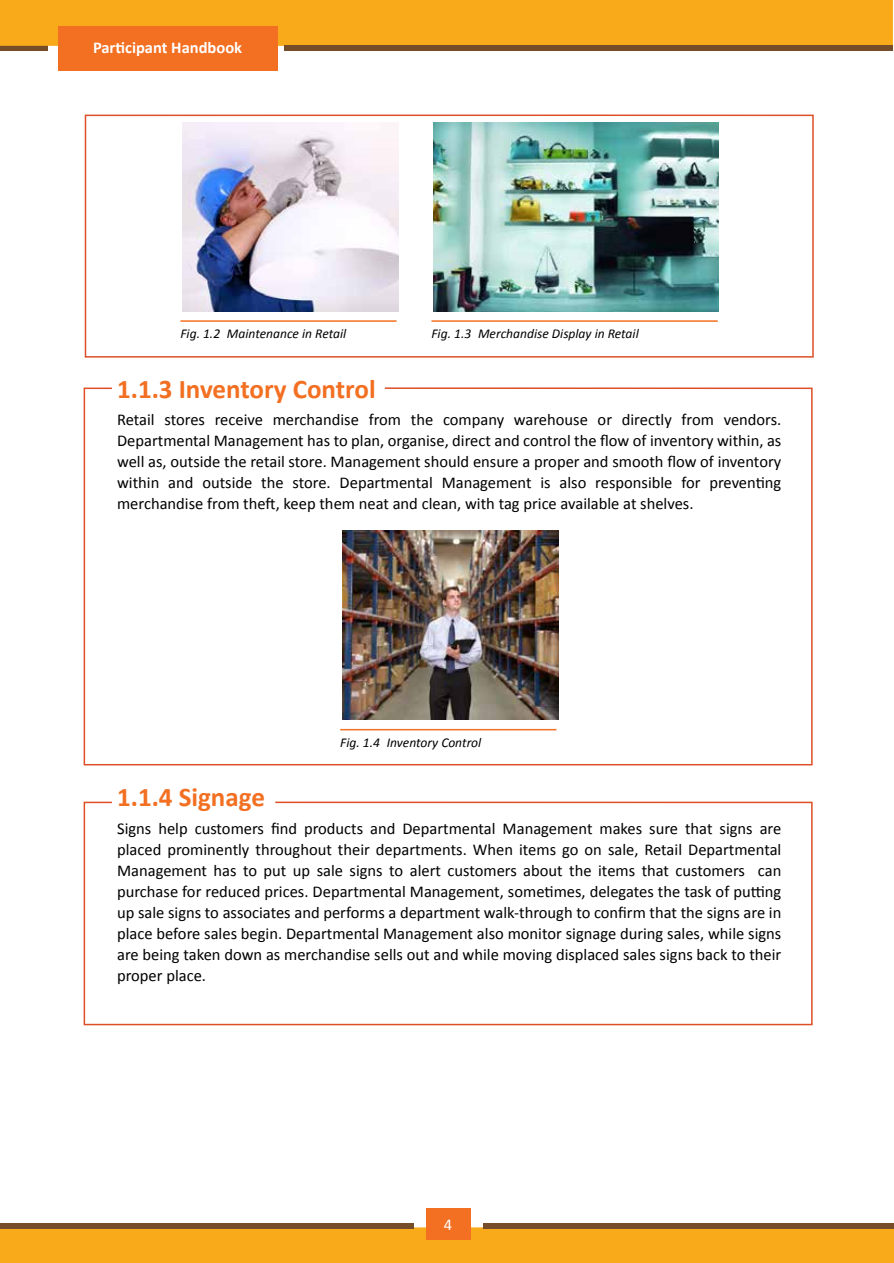
<style>
.page{position:relative;width:894px;height:1263px;background:#fff}
.page>*{position:absolute;margin:0;border:0;box-sizing:border-box;transform-origin:0 0}
.t1{font:700 27px "Calibri";color:#f36f21}
.t2{font:16.5px/21px "Calibri";color:#000;text-align:justify}
.t3{font:700 16.5px "Calibri";color:#fff}
.t4{font:16.5px "Calibri";color:#fff}
.t5{font:italic 13.5px "Calibri";color:#000}
</style>
<div class="page">
<div style="left:0;top:1227px;width:894px;height:36px;background:#f8aa1b"></div>
<div style="left:0;top:1223px;width:413px;height:5px;background:#754d29"></div>
<div style="left:483px;top:1223px;width:410px;height:5px;background:#754d29"></div>
<div style="left:426px;top:1208px;width:44px;height:31px;background:#f36f21"></div>
<div style="left:0;top:46px;width:48px;height:5px;background:#754d29"></div>
<div style="left:0;top:0;width:892px;height:46px;background:#f8aa1b"></div>
<div style="left:284px;top:45px;width:608px;height:5px;background:#754d29"></div>
<div style="left:58px;top:26px;width:219px;height:44px;background:#f36f21"></div>
<img style="left:84px;top:114px;width:730px;height:244px">
<svg style="left:83px;top:801px;width:730px;height:225px"></svg>
<svg style="left:83px;top:387px;width:730px;height:379px"></svg>
<p class="t3" style="left:93px;top:37px;width:151px">Participant Handbook</p>
<p class="t5" style="left:180px;top:324px;width:167px">Fig. 1.2 Maintenance in Retail</p>
<p class="t5" style="left:431px;top:324px;width:209px">Fig. 1.3 Merchandise Display in Retail</p>
<h1 class="t1" style="left:117px;top:371px;width:260px">1.1.3 Inventory Control</h1>
<p class="t2" style="left:117px;top:409px;width:665px">Retail stores receive merchandise from the company warehouse or directly from vendors.<br>Departmental Management has to plan, organise, direct and control the flow of inventory within, as well as, outside the retail store. Management should ensure a proper and smooth flow of inventory within and outside the store. Departmental Management is also responsible for preventing merchandise from theft, keep them neat and clean, with tag price available at shelves.</p>
<p class="t5" style="left:340px;top:733px;width:142px">Fig. 1.4 Inventory Control</p>
<h1 class="t1" style="left:117px;top:780px;width:149px">1.1.4 Signage</h1>
<p class="t2" style="left:117px;top:818px;width:665px">Signs help customers find products and Departmental Management makes sure that signs are placed prominently throughout their departments. When items go on sale, Retail Departmental Management has to put up sale signs to alert customers about the items that customers can purchase for reduced prices. Departmental Management, sometimes, delegates the task of putting up sale signs to associates and performs a department walk-through to confirm that the signs are in place before sales begin. Departmental Management also monitor signage during sales, while signs are being taken down as merchandise sells out and while moving displaced sales signs back to their proper place.</p>
<p class="t4" style="left:444px;top:1214px;width:10px">4</p>
</div>
